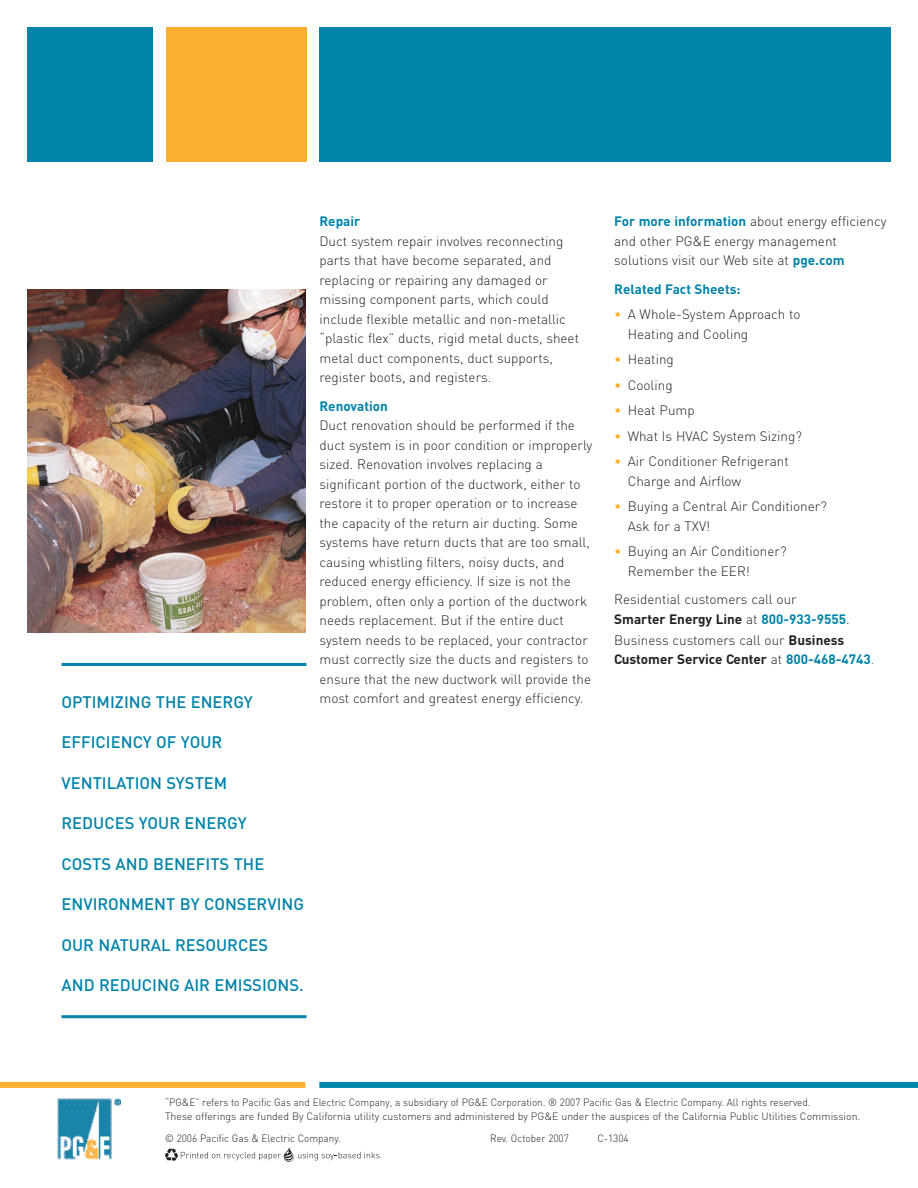
<style>
.page{position:relative;width:918px;height:1188px;background:#fff}
.page>*{position:absolute;margin:0;border:0;box-sizing:border-box;transform-origin:0 0}
.t1{font:500 16.5px "DIN";color:#0083a9}
.t2{font:300 13.5px/19.5px "DIN";color:#231f20}
.t3{font:700 13.5px/19.5px "DIN";color:#231f20}
.t4{font:700 13.5px "DIN";color:#0083a9}
.t5{font:300 10.5px/13.5px "DIN";color:#231f20;scale:.95 1}
.s1{font-weight:700;color:#0083a9}
.s2{color:#fbb033}
.s3{font-weight:700}
.s4{font-weight:300}
.s5{color:#0083a9}
.s6{font-weight:300;color:#0083a9}
</style>
<div class="page">
<div style="left:320px;top:27px;width:571px;height:135px;background:#0083a9"></div>
<div style="left:27px;top:27px;width:126px;height:135px;background:#0083a9"></div>
<div style="left:166px;top:27px;width:140px;height:135px;background:#fbb033"></div>
<div style="left:319px;top:1082px;width:599px;height:6px;background:#0083a9"></div>
<img style="left:57px;top:1098px;width:63px;height:62px">
<div style="left:0;top:1082px;width:305px;height:6px;background:#fbb033"></div>
<img style="left:27px;top:289px;width:279px;height:344px">
<hr style="left:62px;top:663px;width:244px;height:3px;background:#0083a9">
<hr style="left:62px;top:1015px;width:244px;height:3px;background:#0083a9">
<svg style="left:165px;top:1147px;width:215px;height:15px"></svg>
<p class="t1" style="left:62px;top:692px;width:193px">OPTIMIZING THE ENERGY</p>
<p class="t1" style="left:62px;top:733px;width:162px">EFFICIENCY OF YOUR</p>
<p class="t1" style="left:62px;top:773px;width:167px">VENTILATION SYSTEM</p>
<p class="t1" style="left:62px;top:814px;width:187px">REDUCES YOUR ENERGY</p>
<p class="t1" style="left:62px;top:854px;width:204px">COSTS AND BENEFITS THE</p>
<p class="t1" style="left:62px;top:895px;width:244px">ENVIRONMENT BY CONSERVING</p>
<p class="t1" style="left:62px;top:935px;width:208px">OUR NATURAL RESOURCES</p>
<p class="t1" style="left:62px;top:976px;width:244px">AND REDUCING AIR EMISSIONS.</p>
<p class="t4" style="left:320px;top:213px;width:42px">Repair</p>
<p class="t2" style="left:320px;top:231px;width:261px">Duct system repair involves reconnecting parts that have become separated, and replacing or repairing any damaged or missing component parts, which could include flexible metallic and non-metallic “plastic flex” ducts, rigid metal ducts, sheet metal duct components, duct supports, register boots, and registers.</p>
<p class="t4" style="left:320px;top:398px;width:70px">Renovation</p>
<p class="t2" style="left:319px;top:415px;width:274px">Duct renovation should be performed if the duct system is in poor condition or improperly sized. Renovation involves replacing a significant portion of the ductwork, either to restore it to proper operation or to increase the capacity of the return air ducting. Some systems have return ducts that are too small, causing whistling filters, noisy ducts, and reduced energy efficiency. If size is not the problem, often only a portion of the ductwork needs replacement. But if the entire duct system needs to be replaced, your contractor must correctly size the ducts and registers to ensure that the new ductwork will provide the most comfort and greatest energy efficiency.</p>
<p class="t2" style="left:614px;top:211px;width:274px"><span class="s1">For more information</span> about energy efficiency and other PG&amp;E energy management solutions visit our Web site at <span class="s1">pge.com</span></p>
<p class="t4" style="left:614px;top:281px;width:128px">Related Fact Sheets:</p>
<p class="t2" style="left:628px;top:304px;width:174px;text-indent:-14px"><span class="s2">•</span> A Whole-System Approach to<br>Heating and Cooling</p>
<p class="t2" style="left:614px;top:349px;width:61px"><span class="s2">•</span> Heating</p>
<p class="t2" style="left:614px;top:375px;width:60px"><span class="s2">•</span> Cooling</p>
<p class="t2" style="left:614px;top:400px;width:82px"><span class="s2">•</span> Heat Pump</p>
<p class="t2" style="left:614px;top:426px;width:189px"><span class="s2">•</span> What Is HVAC System Sizing?</p>
<p class="t2" style="left:628px;top:451px;width:162px;text-indent:-14px"><span class="s2">•</span> Air Conditioner Refrigerant<br>Charge and Airflow</p>
<p class="t2" style="left:628px;top:496px;width:201px;text-indent:-14px"><span class="s2">•</span> Buying a Central Air Conditioner?<br>Ask for a TXV!</p>
<p class="t2" style="left:628px;top:541px;width:160px;text-indent:-14px"><span class="s2">•</span> Buying an Air Conditioner?<br>Remember the EER!</p>
<p class="t2" style="left:614px;top:589px;width:237px">Residential customers call our<br><span class="s3">Smarter Energy Line</span> at <span class="s1">800-933-9555</span>.</p>
<p class="t3" style="left:614px;top:630px;width:262px"><span class="s4">Business customers call our</span> Business<br>Customer Service Center <span class="s4">at</span> <span class="s5">800-468-4743</span><span class="s6">.</span></p>
<p class="t5" style="left:165px;top:1095px;width:733px">“PG&amp;E” refers to Pacific Gas and Electric Company, a subsidiary of PG&amp;E Corporation. ® 2007 Pacific Gas &amp; Electric Company. All rights reserved.<br>These offerings are funded By California utility customers and administered by PG&amp;E under the auspices of the California Public Utilities Commission.</p>
<p class="t5" style="left:165px;top:1131px;width:187px">© 2006 Pacific Gas &amp; Electric Company.</p>
<p class="t5" style="left:490px;top:1131px;width:84px">Rev. October 2007</p>
<p class="t5" style="left:598px;top:1131px;width:34px">C-1304</p>
</div>
